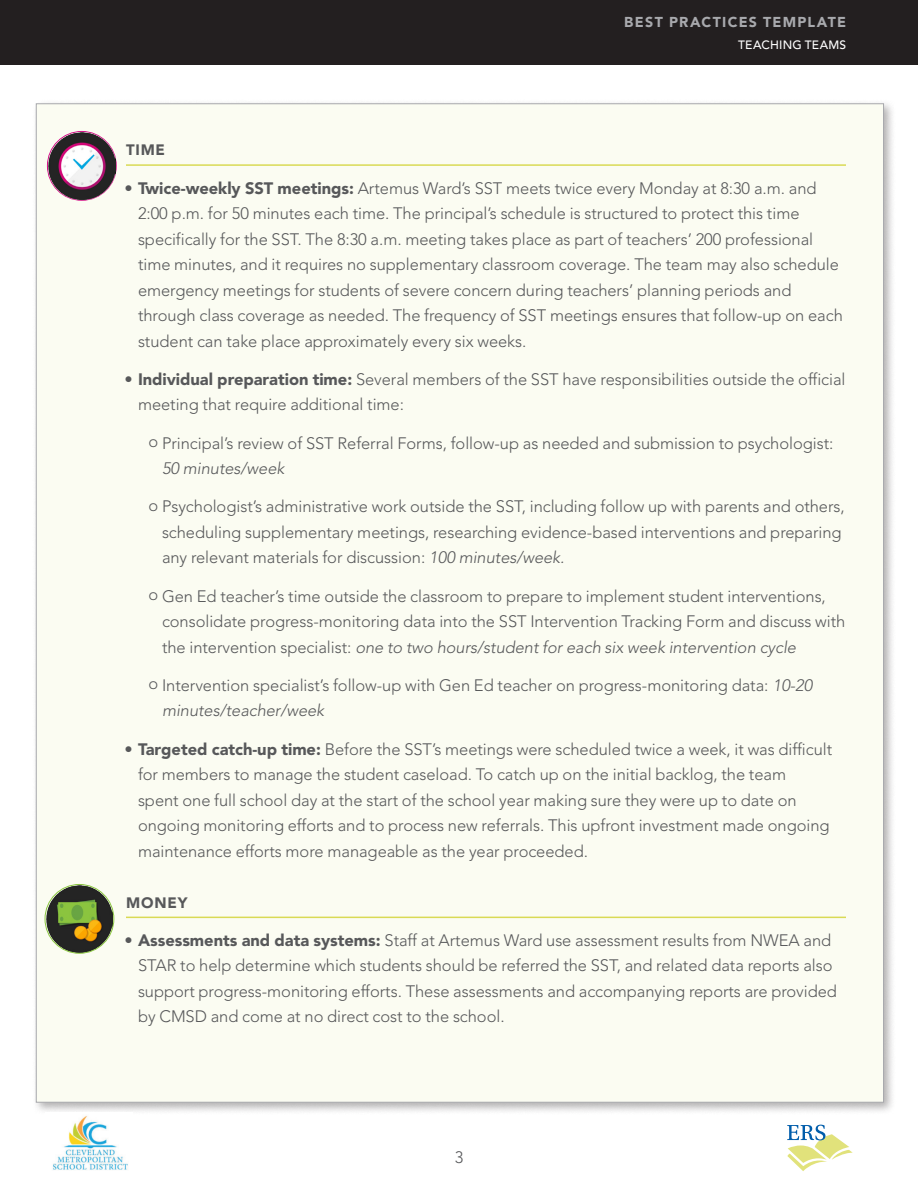
<style>
.page{position:relative;width:918px;height:1188px;background:#fff}
.page>*{position:absolute;margin:0;border:0;box-sizing:border-box;transform-origin:0 0}
.t1{font:300 16.5px/25.5px "Avenir LT Std";letter-spacing:-.005em;color:#57585a}
._01_Head_A_icon___ru{font:900 15px "Avenir LT Std";letter-spacing:.055em;color:#57585a}
.t2{font:900 14.25px "Avenir LT Std";letter-spacing:.09em;color:#a8a9ad}
.t3{font:500 12px "Avenir LT Std";letter-spacing:.015em;color:#fff}
.s1{font-weight:900}
.s2{font-style:italic}
</style>
<div class="page">
<div style="left:0;top:0;width:918px;height:64px;background:#231f20"></div>
<svg style="left:787px;top:1125px;width:66px;height:46px"></svg>
<div style="left:32px;top:99px;width:865px;height:1016px;background:#231f20;opacity:.35"></div>
<div style="left:36px;top:103px;width:848px;height:1000px;background:#fbfcf2;border:1px solid #a8a9ad"></div>
<img style="left:46px;top:1113px;width:86px;height:57px">
<hr style="left:126px;top:164px;width:720px;height:2px;background:#d9da55">
<hr style="left:126px;top:917px;width:720px;height:1px;background:#d9da55">
<img style="left:48px;top:132px;width:67px;height:67px">
<img style="left:46px;top:885px;width:67px;height:67px">
<div style="left:45px;top:884px;width:69px;height:70px;border:1px solid #8ac540;border-radius:50%"></div>
<p class="t2" style="left:624px;top:13px;width:223px">BEST PRACTICES TEMPLATE</p>
<p class="t3" style="left:738px;top:38px;width:110px">TEACHING TEAMS</p>
<p class="_01_Head_A_icon___ru" style="left:126px;top:141px;width:41px">TIME</p>
<p class="t1" style="left:138px;top:175px;width:706px;text-indent:-14px">• <span class="s1">Twice-weekly SST meetings:</span> Artemus Ward’s SST meets twice every Monday at 8:30 a.m. and 2:00 p.m. for 50 minutes each time. The principal’s schedule is structured to protect this time specifically for the SST. The 8:30 a.m. meeting takes place as part of teachers’ 200 professional time minutes, and it requires no supplementary classroom coverage. The team may also schedule emergency meetings for students of severe concern during teachers’ planning periods and through class coverage as needed. The frequency of SST meetings ensures that follow-up on each student can take place approximately every six weeks.</p>
<p class="t1" style="left:138px;top:366px;width:709px;text-indent:-14px">• <span class="s1">Individual preparation time:</span> Several members of the SST have responsibilities outside the official meeting that require additional time:</p>
<p class="t1" style="left:162px;top:430px;width:673px;text-indent:-14px">o Principal’s review of SST Referral Forms, follow-up as needed and submission to psychologist:<br><span class="s2">50 minutes/week</span></p>
<p class="t1" style="left:162px;top:494px;width:684px;text-indent:-14px">o Psychologist’s administrative work outside the SST, including follow up with parents and others, scheduling supplementary meetings, researching evidence-based interventions and preparing any relevant materials for discussion: <span class="s2">100 minutes/week.</span></p>
<p class="t1" style="left:162px;top:583px;width:685px;text-indent:-14px">o Gen Ed teacher’s time outside the classroom to prepare to implement student interventions, consolidate progress-monitoring data into the SST Intervention Tracking Form and discuss with the intervention specialist: <span class="s2">one to two hours/student for each six week intervention cycle</span></p>
<p class="t1" style="left:162px;top:672px;width:652px;text-indent:-14px">o Intervention specialist’s follow-up with Gen Ed teacher on progress-monitoring data: <span class="s2">10-20 minutes/teacher/week</span></p>
<p class="t1" style="left:138px;top:736px;width:696px;text-indent:-14px">• <span class="s1">Targeted catch-up time:</span> Before the SST’s meetings were scheduled twice a week, it was difficult for members to manage the student caseload. To catch up on the initial backlog, the team<br>spent one full school day at the start of the school year making sure they were up to date on ongoing monitoring efforts and to process new referrals. This upfront investment made ongoing maintenance efforts more manageable as the year proceeded.</p>
<p class="_01_Head_A_icon___ru" style="left:126px;top:893px;width:63px">MONEY</p>
<p class="t1" style="left:138px;top:927px;width:701px;text-indent:-14px">• <span class="s1">Assessments and data systems:</span> Staff at Artemus Ward use assessment results from NWEA and STAR to help determine which students should be referred the SST, and related data reports also support progress-monitoring efforts. These assessments and accompanying reports are provided by CMSD and come at no direct cost to the school.</p>
<p class="t1" style="left:455px;top:1145px;width:10px">3</p>
</div>
